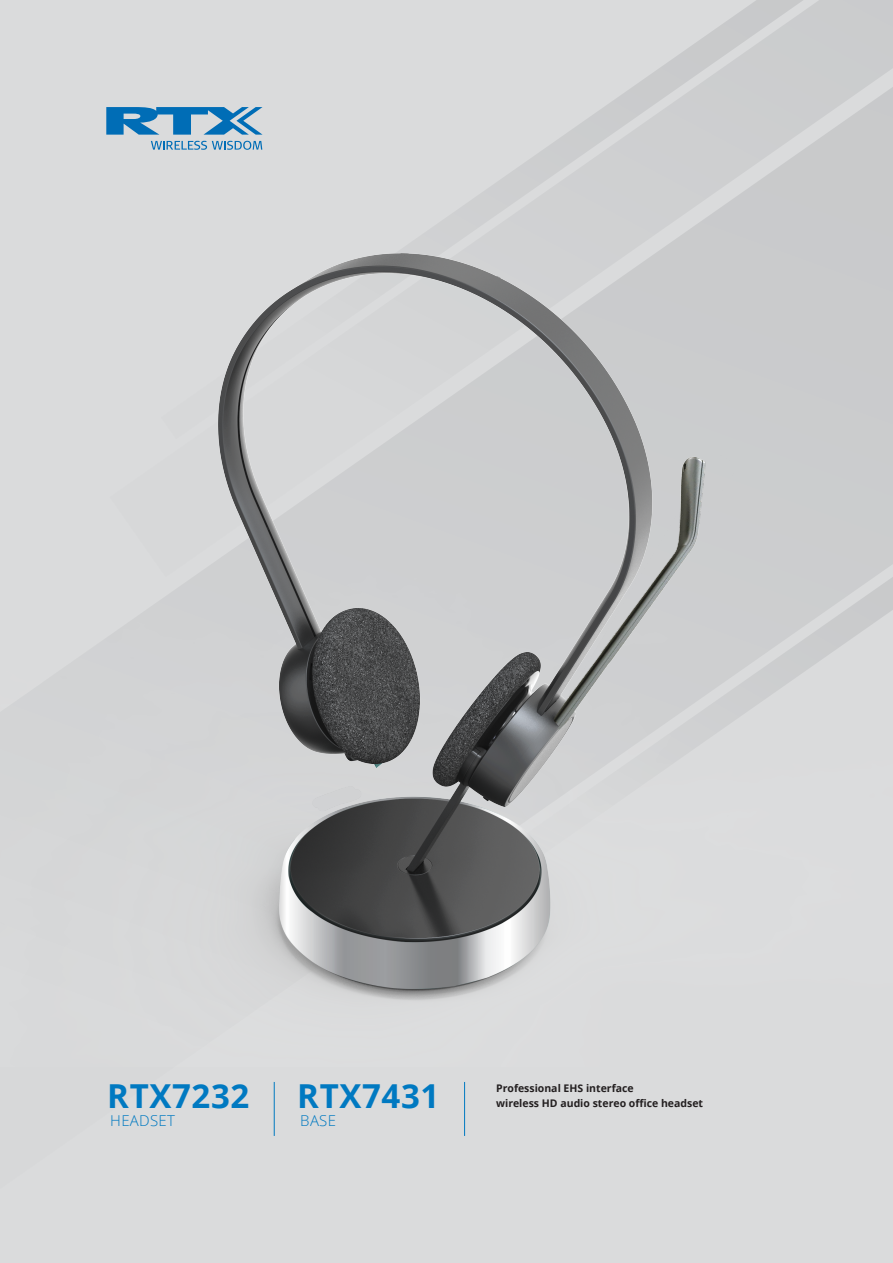
<style>
.page{position:relative;width:893px;height:1263px;background:#dadbdc}
.page>*{position:absolute;margin:0;border:0;box-sizing:border-box;transform-origin:0 0}
.t1{font:700 33px "Open Sans";letter-spacing:.02em;color:#0079c1}
.t2{font:300 15px "Open Sans";letter-spacing:.02em;color:#0079c1}
.t3{font:700 10.5px/15px "Open Sans";color:#231f20}
</style>
<div class="page">
<svg style="left:150px;top:0;width:743px;height:146px"></svg>
<svg style="left:106px;top:107px;width:157px;height:28px"></svg>
<svg style="left:151px;top:141px;width:111px;height:5px"></svg>
<hr style="left:464px;top:1082px;width:1px;height:54px;background:#0079c1">
<hr style="left:274px;top:1082px;width:1px;height:54px;background:#0079c1">
<img style="left:152px;top:146px;width:741px;height:854px">
<h1 class="t1" style="left:107px;top:1073px;width:144px">RTX7232</h1>
<h2 class="t2" style="left:110px;top:1110px;width:66px">HEADSET</h2>
<h1 class="t1" style="left:297px;top:1073px;width:144px">RTX7431</h1>
<h2 class="t2" style="left:300px;top:1110px;width:37px">BASE</h2>
<p class="t3" style="left:496px;top:1080px;width:208px">Professional EHS interface<br>wireless HD audio stereo office headset</p>
</div>
